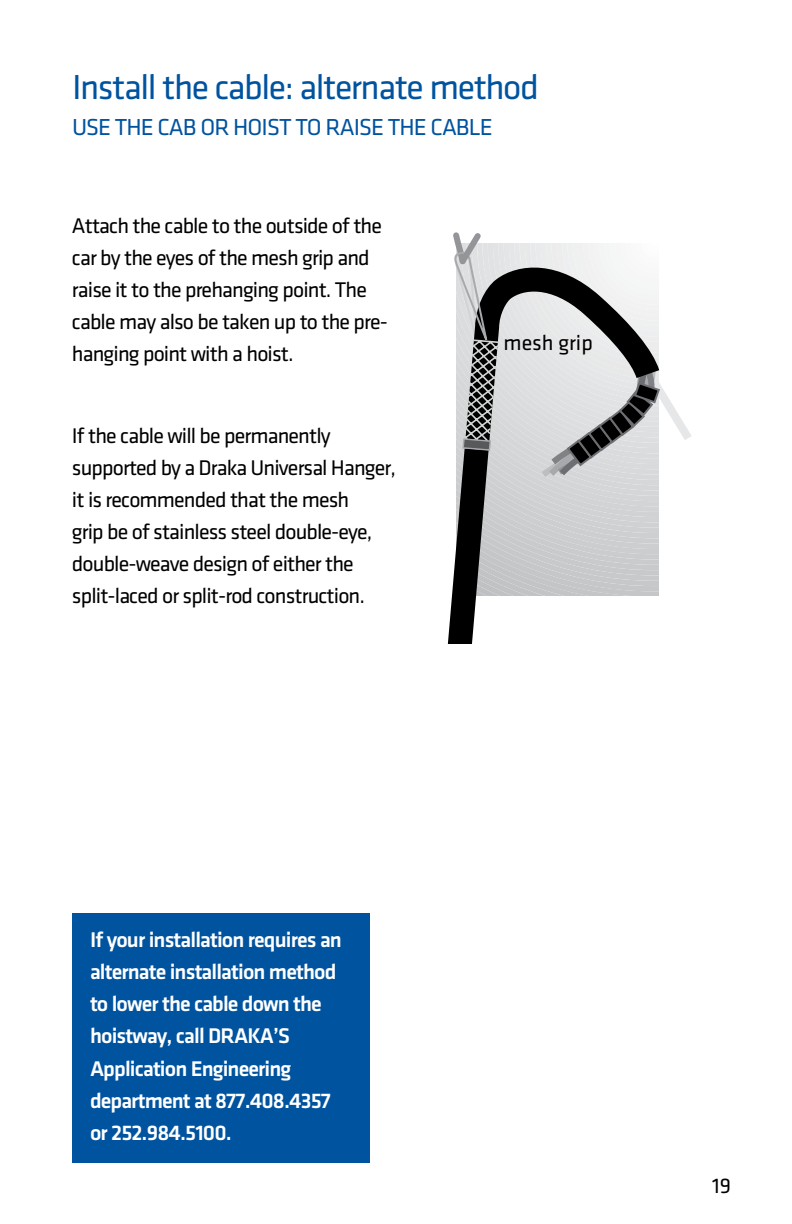
<style>
.page{position:relative;width:792px;height:1224px;background:#fff}
.page>*{position:absolute;margin:0;border:0;box-sizing:border-box;transform-origin:0 0}
.t1{font:36px "Klavika Basic";letter-spacing:-.04em;color:#00539f}
.t2{font:24px "Klavika Basic";letter-spacing:-.04em;color:#00539f}
.t3{font:22px/32px "Klavika Basic";letter-spacing:-.04em;color:#000}
.t4{font:500 22px/32px "Klavika Basic";letter-spacing:-.04em;color:#fff}
.t5{font:22px "Klavika Basic";color:#000}
</style>
<div class="page">
<svg style="left:447px;top:483px;width:212px;height:161px"></svg>
<svg style="left:453px;top:232px;width:239px;height:251px"></svg>
<div style="left:72px;top:913px;width:298px;height:250px;background:#00539f"></div>
<h1 class="t1" style="left:72px;top:64px;width:468px">Install the cable: alternate method</h1>
<p class="t2" style="left:72px;top:111px;width:422px">Use the cab or hoist to raise the cable</p>
<p class="t3" style="left:72px;top:209px;width:318px">Attach the cable to the outside of the car by the eyes of the mesh grip and raise it to the prehanging point. The cable may also be taken up to the p e&shy;hanging point with a hoist.</p>
<p class="t5" style="left:255px;top:306px;width:143px">Draka universal</p>
<p class="t3" style="left:72px;top:419px;width:326px">If the cable will be permanently supported by a Draka U niversal Hanger, it is recommended that the mesh<br>grip be of stainless steel double-eye, double-weave design of either the split-laced or split-rod construction.</p>
<p class="t3" style="left:504px;top:326px;width:91px">mesh grip</p>
<p class="t4" style="left:90px;top:924px;width:253px">If your installation requires an alternate installation method to lower the cable down the hoistway, call DRAKA’S<br>Application Engineering department at 877.408.4357 or 252.984.5100.</p>
<p class="t3" style="left:712px;top:1169px;width:20px">19</p>
</div>
